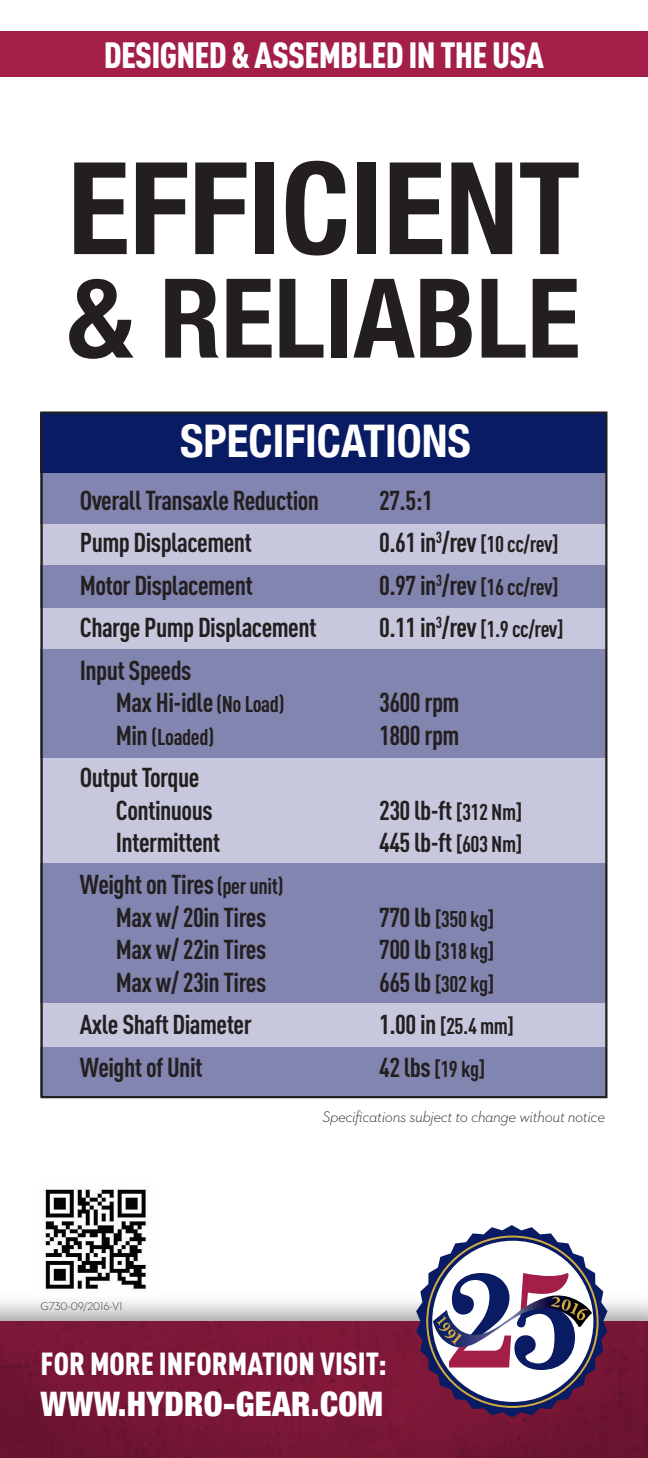
<style>
.page{position:relative;width:648px;height:1458px;background:#fff}
.page>*{position:absolute;margin:0;border:0;box-sizing:border-box;transform-origin:0 0}
.t1{font:700 condensed 128.25px "Helvetica Neue";color:#231f20}
.t2{font:700 condensed 110.25px "Helvetica Neue";color:#231f20}
.t3{font:700 condensed 45px "Helvetica Neue";color:#fff}
.t4{font:900 condensed 36px "DIN Pro";letter-spacing:-.02em;color:#fff}
.t5{font:900 condensed 33.75px "Helvetica Neue";letter-spacing:.01em;color:#fff}
.t6{font:900 condensed 31.5px "DIN Pro";color:#fff}
.t7{font:700 condensed 27px/32.4px "DIN Pro";letter-spacing:-.02em;color:#231f20}
.t8{font:700 condensed 22.5px "DIN Pro";letter-spacing:-.02em;color:#231f20}
.t9{font:italic 300 15.75px "Neutraface 2 Text";letter-spacing:-.025em;color:#231f20}
.t10{font:300 11.25px "Neutraface 2 Text";letter-spacing:-.01em;color:#231f20}
.s1{font-size:22.5px}
.s2{font-size:27px}
</style>
<div class="page">
<div style="left:0;top:1292px;width:648px;height:166px;background:#231f20;opacity:.45"></div>
<img style="left:0;top:1322px;width:648px;height:136px">
<img style="left:40px;top:1189px;width:112px;height:107px">
<svg style="left:416px;top:1225px;width:191px;height:193px"></svg>
<div style="left:0;top:32px;width:648px;height:45px;background:#a31f48"></div>
<div style="left:40px;top:412px;width:568px;height:61px;background:#091b63"></div>
<div style="left:40px;top:473px;width:568px;height:51px;background:#8285af"></div>
<div style="left:40px;top:524px;width:568px;height:40px;background:#c7c8dd"></div>
<div style="left:40px;top:1001px;width:568px;height:46px;background:#c7c8dd"></div>
<div style="left:40px;top:1047px;width:568px;height:50px;background:#8285af"></div>
<div style="left:40px;top:758px;width:568px;height:105px;background:#c7c8dd"></div>
<div style="left:40px;top:863px;width:568px;height:140px;background:#8285af"></div>
<div style="left:40px;top:607px;width:568px;height:43px;background:#c7c8dd"></div>
<div style="left:40px;top:650px;width:568px;height:108px;background:#8285af"></div>
<div style="left:40px;top:565px;width:568px;height:42px;background:#8285af"></div>
<p class="t4" style="left:104px;top:33px;width:442px">DESIGNED &amp; ASSEMBLED IN THE USA</p>
<p class="t1" style="left:68px;top:102px;width:514px">EFFICIENT</p>
<p class="t2" style="left:68px;top:227px;width:514px">&amp; RELIABLE</p>
<p class="t3" style="left:180px;top:404px;width:292px">SPECIFICATIONS</p>
<p class="t7" style="left:80px;top:484px;width:241px">Overall Transaxle Reduction</p>
<p class="t7" style="left:379px;top:484px;width:55px">27.5:1</p>
<p class="t7" style="left:80px;top:526px;width:174px">Pump Displacement</p>
<p class="t7" style="left:379px;top:526px;width:181px">0.61 in<sup>3</sup>/rev <span class="s1">[10 cc/rev]</span></p>
<p class="t7" style="left:80px;top:569px;width:174px">Motor Displacement</p>
<p class="t7" style="left:379px;top:569px;width:181px">0.97 in<sup>3</sup>/rev <span class="s1">[16 cc/rev]</span></p>
<p class="t7" style="left:80px;top:611px;width:238px">Charge Pump Displacement</p>
<p class="t8" style="left:379px;top:616px;width:186px"><span class="s2">0.11 in</span><sup>3</sup><span class="s2">/rev</span> [1.9 cc/rev]</p>
<p class="t7" style="left:116px;top:654px;width:170px;text-indent:-36px">Input Speeds<br>Max Hi-idle <span class="s1">(No Load)</span></p>
<p class="t7" style="left:379px;top:686px;width:82px">3600 rpm</p>
<p class="t8" style="left:116px;top:723px;width:100px"><span class="s2">Min</span> (Loaded)</p>
<p class="t7" style="left:379px;top:718px;width:82px">1800 rpm</p>
<p class="t7" style="left:80px;top:761px;width:121px">Output Torque</p>
<p class="t7" style="left:116px;top:793px;width:98px">Continuous</p>
<p class="t7" style="left:379px;top:793px;width:145px">230 lb-ft <span class="s1">[312 Nm]</span></p>
<p class="t7" style="left:116px;top:826px;width:106px">Intermittent</p>
<p class="t7" style="left:379px;top:826px;width:145px">445 lb-ft <span class="s1">[603 Nm]</span></p>
<p class="t7" style="left:80px;top:868px;width:205px">Weight on Tires <span class="s1">(per unit)</span></p>
<p class="t7" style="left:116px;top:901px;width:152px">Max w/ 20in Tires</p>
<p class="t8" style="left:379px;top:905px;width:117px"><span class="s2">770 lb</span> [350 kg]</p>
<p class="t7" style="left:116px;top:933px;width:152px">Max w/ 22in Tires</p>
<p class="t8" style="left:379px;top:938px;width:117px"><span class="s2">700 lb</span> [318 kg]</p>
<p class="t7" style="left:116px;top:966px;width:152px">Max w/ 23in Tires</p>
<p class="t8" style="left:379px;top:970px;width:117px"><span class="s2">665 lb</span> [302 kg]</p>
<p class="t7" style="left:80px;top:1008px;width:173px">Axle Shaft Diameter</p>
<p class="t8" style="left:379px;top:1013px;width:136px"><span class="s2">1.00 in</span> [25.4 mm]</p>
<p class="t7" style="left:80px;top:1051px;width:124px">Weight of Unit</p>
<p class="t8" style="left:379px;top:1055px;width:108px"><span class="s2">42 lbs</span> [19 kg]</p>
<p class="t10" style="left:40px;top:1300px;width:84px">G730-09/2016-V1</p>
<p class="t9" style="left:322px;top:1107px;width:284px">Specifications subject to change without notice</p>
<p class="t6" style="left:41px;top:1344px;width:348px">FOR MORE INFORMATION VISIT:</p>
<p class="t5" style="left:40px;top:1376px;width:344px">WWW.HYDRO-GEAR.COM</p>
</div>
